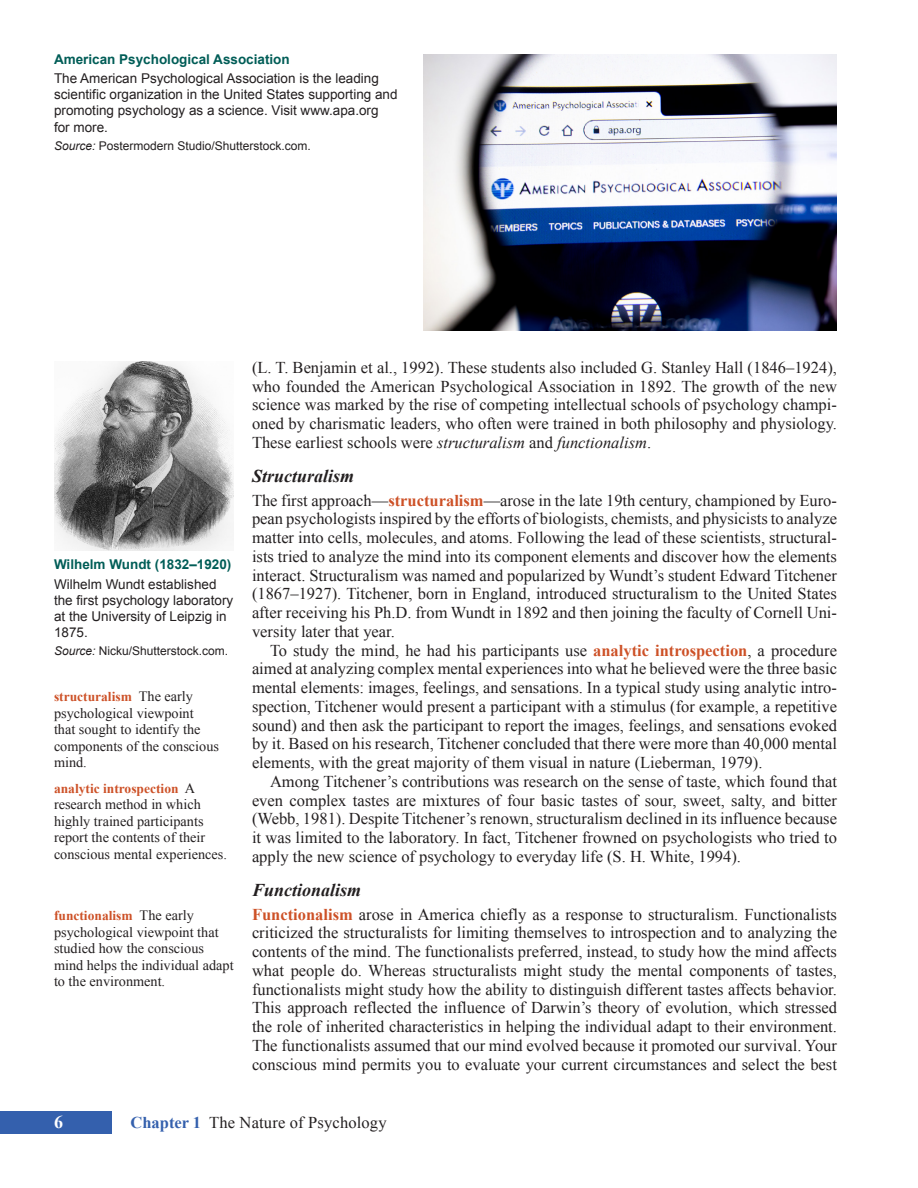
<style>
.page{position:relative;width:918px;height:1188px;background:#fff}
.page>*{position:absolute;margin:0;border:0;box-sizing:border-box;transform-origin:0 0}
.t1{font:italic 700 18px "Times New Roman";color:#231f20}
.t2{font:700 18px "Times New Roman";color:#fff}
.tx1{font:16.5px/18.8px "Times New Roman";color:#231f20;text-align:justify}
.tx{font:16.5px/18.8px "Times New Roman";color:#231f20;text-align:justify}
.kt{font:14.25px/16.5px "Times New Roman";color:#231f20}
.fc{font:13.5px/16.2px "Arial";color:#231f20}
.kt-2{font:700 13.5px "Times New Roman";color:#cd5127}
.pht{font:700 13.5px "Arial";color:#005d57}
.fcr{font:12px "Arial";color:#231f20}
.s1{font-style:italic}
.s2{font-weight:400;font-size:14.25px;color:#231f20}
.s3{font-weight:700;color:#cd5127}
.s4{font-weight:700;color:#3460ad}
</style>
<div class="page">
<div style="left:0;top:1111px;width:112px;height:23px;background:#3460ad"></div>
<img style="left:423px;top:54px;width:414px;height:276px">
<img style="left:54px;top:362px;width:180px;height:189px">
<p class="pht" style="left:54px;top:50px;width:237px">American Psychological Association</p>
<p class="fc" style="left:54px;top:70px;width:345px">The American Psychological Association is the leading scientific organization in the United States supporting and promoting psychology as a science. Visit www.apa.org for more.</p>
<p class="fcr" style="left:54px;top:138px;width:258px"><span class="s1">Source:</span> Postermodern Studio/Shutterstock.com.</p>
<p class="pht" style="left:54px;top:556px;width:179px">Wilhelm Wundt (1832–1920)</p>
<p class="fc" style="left:54px;top:576px;width:181px">Wilhelm Wundt established the first psychology laboratory at the University of Leipzig in<br>1875.</p>
<p class="fcr" style="left:54px;top:643px;width:176px"><span class="s1">Source:</span> Nicku/Shutterstock.com.</p>
<p class="kt-2" style="left:54px;top:687px;width:141px">structuralism <span class="s2">The early</span></p>
<p class="kt" style="left:54px;top:704px;width:167px">psychological viewpoint<br>that sought to identify the components of the conscious mind.</p>
<p class="kt-2" style="left:54px;top:779px;width:143px">analytic introspection <span class="s2">A</span></p>
<p class="kt" style="left:54px;top:796px;width:174px">research method in which highly trained participants report the contents of their conscious mental experiences.</p>
<p class="kt-2" style="left:54px;top:906px;width:141px">functionalism <span class="s2">The early</span></p>
<p class="kt" style="left:54px;top:923px;width:181px">psychological viewpoint that studied how the conscious mind helps the individual adapt to the environment.</p>
<p class="tx" style="left:252px;top:358px;width:587px">(L. T. Benjamin et al., 1992). These students also included G. Stanley Hall (1846–1924), who founded the American Psychological Association in 1892. The growth of the new science was marked by the rise of competing intellectual schools of psychology champi&shy;oned by charismatic leaders, who often were trained in both philosophy and physiology.<br>These earliest schools were <span class="s1">structuralism</span> and <span class="s1">functionalism</span>.</p>
<p class="t1" style="left:252px;top:464px;width:104px">Structuralism</p>
<p class="tx1" style="left:252px;top:491px;width:587px">The first approach—<span class="s3">structuralism</span>—arose in the late 19th century, championed by Euro&shy;pean psychologists inspired by the efforts of biologists, chemists, and physicists to analyze matter into cells, molecules, and atoms. Following the lead of these scientists, structural&shy;ists tried to analyze the mind into its component elements and discover how the elements interact. Structuralism was named and popularized by Wundt’s student Edward Titchener (1867–1927). Titchener, born in England, introduced structuralism to the United States after receiving his Ph.D. from Wundt in 1892 and then joining the faculty of Cornell Uni&shy;versity later that year.</p>
<p class="tx" style="left:252px;top:641px;width:587px;text-indent:18px">To study the mind, he had his participants use <span class="s3">analytic introspection</span>, a procedure aimed at analyzing complex mental experiences into what he believed were the three basic mental elements: images, feelings, and sensations. In a typical study using analytic intro&shy;spection, Titchener would present a participant with a stimulus (for example, a repetitive sound) and then ask the participant to report the images, feelings, and sensations evoked by it. Based on his research, Titchener concluded that there were more than 40,000 mental elements, with the great majority of them visual in nature (Lieberman, 1979).</p>
<p class="tx" style="left:252px;top:772px;width:587px;text-indent:18px">Among Titchener’s contributions was research on the sense of taste, which found that even complex tastes are mixtures of four basic tastes of sour, sweet, salty, and bitter (Webb, 1981). Despite Titchener’s renown, structuralism declined in its influence because it was limited to the laboratory. In fact, Titchener frowned on psychologists who tried to apply the new science of psychology to everyday life (S. H. White, 1994).</p>
<p class="t1" style="left:252px;top:878px;width:111px">Functionalism</p>
<p class="tx1" style="left:252px;top:905px;width:587px"><span class="s3">Functionalism</span> arose in America chiefly as a response to structuralism. Functionalists criticized the structuralists for limiting themselves to introspection and to analyzing the contents of the mind. The functionalists preferred, instead, to study how the mind affects what people do. Whereas structuralists might study the mental components of tastes, functionalists might study how the ability to distinguish different tastes affects behavior.<br>This approach reflected the influence of Darwin’s theory of evolution, which stressed the role of inherited characteristics in helping the individual adapt to their environment.<br>The functionalists assumed that our mind evolved because it promoted our survival. Your conscious mind permits you to evaluate your current circumstances and select the best</p>
<p class="t2" style="left:54px;top:1110px;width:10px">6</p>
<p class="tx1" style="left:130px;top:1113px;width:258px"><span class="s4">Chapter 1</span> The Nature of Psychology</p>
</div>
